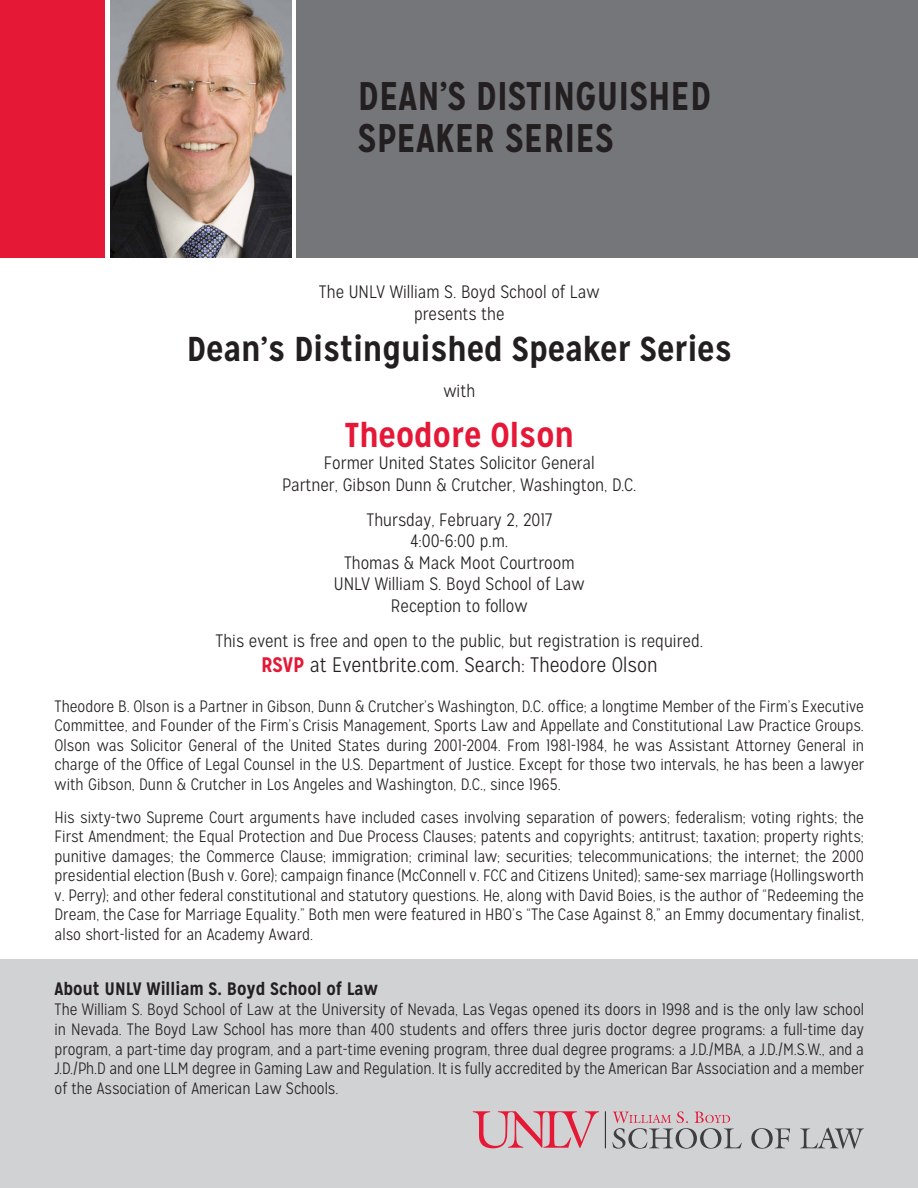
<style>
.page{position:relative;width:918px;height:1188px;background:#fff}
.page>*{position:absolute;margin:0;border:0;box-sizing:border-box;transform-origin:0 0}
.t1{font:700 39.9px/42.8px "Mission Gothic";color:#231f20;scale:.94 1}
.t2{font:700 34.5px "Mission Gothic";color:#231f20}
.t3{font:700 34.5px "Mission Gothic";color:#e51837}
.t4{font:300 21px "Mission Gothic";color:#231f20}
.t5{font:300 18px/21.6px "Mission Gothic";color:#231f20;text-align:center}
.t6{font:700 18px "Mission Gothic";color:#231f20}
.t7{font:300 16.5px/19.5px "Mission Gothic";color:#231f20;text-align:justify}
.s1{font-weight:700;color:#e51836}
</style>
<div class="page">
<div style="left:0;top:959px;width:918px;height:229px;background:#d1d2d4"></div>
<svg style="left:473px;top:1111px;width:126px;height:37px"></svg>
<svg style="left:751px;top:1128px;width:39px;height:21px"></svg>
<svg style="left:800px;top:1127px;width:64px;height:22px"></svg>
<svg style="left:612px;top:1111px;width:130px;height:38px"></svg>
<hr style="left:605px;top:1111px;width:1px;height:37px;background:#231f20">
<div style="left:0;top:0;width:104px;height:257px;background:#e51836"></div>
<div style="left:297px;top:0;width:621px;height:257px;background:#757679"></div>
<img style="left:111px;top:0;width:180px;height:257px">
<h1 class="t1" style="left:358px;top:74px;width:378px">DEAN’S DISTINGUISHED<br>SPEAKER SERIES</h1>
<p class="t5" style="left:319px;top:281px;width:282px">The UNLV William S. Boyd School of Law presents the</p>
<h2 class="t2" style="left:187px;top:327px;width:546px">Dean’s Distinguished Speaker Series</h2>
<p class="t5" style="left:443px;top:380px;width:33px">with</p>
<h2 class="t3" style="left:344px;top:414px;width:231px">Theodore Olson</h2>
<p class="t5" style="left:282px;top:452px;width:356px">Former United States Solicitor General<br>Partner, Gibson Dunn &amp; Crutcher, Washington, D.C.</p>
<p class="t5" style="left:334px;top:509px;width:252px">Thursday, February 2, 2017<br>4:00-6:00 p.m.<br>Thomas &amp; Mack Moot Courtroom<br>UNLV William S. Boyd School of Law<br>Reception to follow</p>
<p class="t5" style="left:216px;top:630px;width:489px">This event is free and open to the public, but registration is required.</p>
<p class="t4" style="left:261px;top:653px;width:398px"><span class="s1">RSVP</span> at Eventbrite.com. Search: Theodore Olson</p>
<p class="t7" style="left:55px;top:696px;width:811px">Theodore B. Olson is a Partner in Gibson, Dunn &amp; Crutcher’s Washington, D.C. office; a longtime Member of the Firm’s Executive Committee, and Founder of the Firm’s Crisis Management, Sports Law and Appellate and Constitutional Law Practice Groups.<br>Olson was Solicitor General of the United States during 2001-2004. From 1981-1984, he was Assistant Attorney General in charge of the Office of Legal Counsel in the U.S. Department of Justice. Except for those two intervals, he has been a lawyer with Gibson, Dunn &amp; Crutcher in Los Angeles and Washington, D.C., since 1965.</p>
<p class="t7" style="left:55px;top:807px;width:811px">His sixty-two Supreme Court arguments have included cases involving separation of powers; federalism; voting rights; the First Amendment; the Equal Protection and Due Process Clauses; patents and copyrights; antitrust; taxation; property rights; punitive damages; the Commerce Clause; immigration; criminal law; securities; telecommunications; the internet; the 2000 presidential election (Bush v. Gore); campaign finance (McConnell v. FCC and Citizens United); same-sex marriage (Hollingsworth v. Perry); and other federal constitutional and statutory questions. He, along with David Boies, is the author of “Redeeming the Dream, the Case for Marriage Equality.” Both men were featured in HBO’s “The Case Against 8,” an Emmy documentary finalist, also short-listed for an Academy Award.</p>
<p class="t6" style="left:55px;top:978px;width:325px">About UNLV William S. Boyd School of Law</p>
<p class="t7" style="left:55px;top:1000px;width:811px">The William S. Boyd School of Law at the University of Nevada, Las Vegas opened its doors in 1998 and is the only law school in Nevada. The Boyd Law School has more than 400 students and offers three juris doctor degree programs: a full-time day program, a part-time day program, and a part-time evening program, three dual degree programs: a J.D./MBA, a J.D./M.S.W., and a J.D./Ph.D and one LLM degree in Gaming Law and Regulation. It is fully accredited by the American Bar Association and a member of the Association of American Law Schools.</p>
</div>
